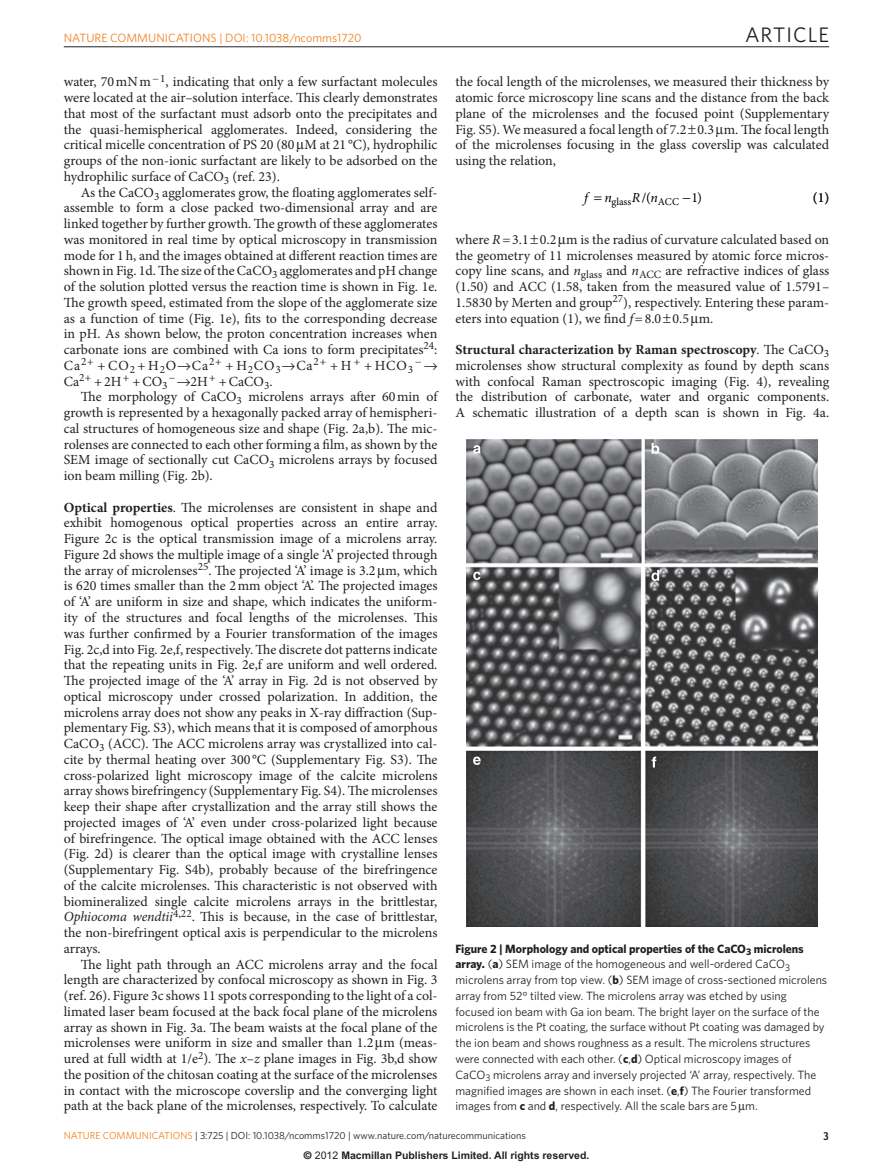
<style>
.page{position:relative;width:893px;height:1174px;background:#fff}
.page>*{position:absolute;margin:0;border:0;box-sizing:border-box;transform-origin:0 0}
.t1{font:21px "Whitney";letter-spacing:.05em;color:#231f20}
.pPara{font:13.95px/15.8px "Minion Pro";color:#231f20;text-align:justify}
.pSec2ttl{font:13.95px/15.8px "Minion Pro";color:#231f20;text-align:justify}
.pSec_1and2{font:13.95px/15.8px "Minion Pro";color:#231f20;text-align:justify}
.t2{font:13.95px "Minion Pro";color:#000}
.t3{font:italic 13.95px "Minion Pro";color:#000}
.pFigureCaption{font:12px/15.8px "Whitney";color:#231f20}
.pDoiLRH2{font:12px "Whitney";color:#f1801f}
.pPara-2{font:11.1px "Minion Pro";color:#231f20}
.t4{font:700 10.5px "Arial";color:#231f20}
.t5{font:10.5px "Minion Pro";color:#000}
.pDoiLRH{font:10.2px "Whitney";color:#231f20}
.pDoiLRH-2{font:10.2px "Whitney";color:#f1801f}
.s1{font-weight:700}
.s2{font-style:italic}
.s3{color:#f1801f}
.s4{font-family:"Helvetica"}
.s5{font-weight:400}
</style>
<div class="page">
<hr style="left:64px;top:47px;width:765px;height:1px;background:#231f20">
<img style="left:467px;top:440px;width:351px;height:486px">
<svg style="left:473px;top:445px;width:8px;height:8px"></svg>
<svg style="left:652px;top:443px;width:7px;height:11px"></svg>
<svg style="left:473px;top:571px;width:8px;height:9px"></svg>
<svg style="left:651px;top:570px;width:8px;height:11px"></svg>
<svg style="left:473px;top:756px;width:8px;height:9px"></svg>
<svg style="left:652px;top:756px;width:4px;height:11px"></svg>
<p class="pDoiLRH2" style="left:64px;top:31px;width:108px">nature communicati</p>
<p class="pDoiLRH2" style="left:193px;top:31px;width:170px">ons | DOI: 10.1038/ncomms1720</p>
<p class="pSec_1and2" style="left:64px;top:74px;width:375px">water, 70mNm<sup>−1</sup>, indicating that only a few surfactant molecules were located at the air–solution interface. This clearly demonstrates that most of the surfactant must adsorb onto the precipitates and the quasi-hemispherical agglomerates. Indeed, considering the critical micelle concentration of PS 20 (80 M at 21 °C), hydrophilic groups of the non-ionic surfactant are likely to be adsorbed on the hydrophilic surface of CaCO<sub>3</sub> (ref. 23).</p>
<p class="pPara" style="left:64px;top:184px;width:375px;text-indent:17px">As the CaCO<sub>3</sub> agglomerates grow, the floating agglomerates self&shy;assemble to form a close packed two-dimensional array and are linked together by further growth. The growth of these agglomerates was monitored in real time by optical microscopy in transmission mode for 1h, and the images obtained at different reaction times are shown in Fig. 1d. The size of the CaCO<sub>3</sub> agglomerates and pH change of the solution plotted versus the reaction time is shown in Fig. 1e.<br>The growth speed, estimated from the slope of the agglomerate size as a function of time (Fig. 1e), fits to the corresponding decrease in pH. As shown below, the proton concentration increases when carbonate ions are combined with Ca ions to form precipitates<sup>24</sup>:<br>Ca<sup>2+</sup> +CO<sub>2</sub> +H<sub>2</sub>O→Ca<sup>2+</sup> +H<sub>2</sub>CO<sub>3</sub>→Ca<sup>2+</sup> +H <sup>+</sup> +HCO<sub>3</sub></p>
<p class="pPara-2" style="left:415px;top:354px;width:24px">−→</p>
<p class="pPara" style="left:64px;top:373px;width:210px">Ca<sup>2+</sup> +2H<sup>+</sup> +CO<sub>3</sub><sup>−</sup>→2H<sup>+</sup> +CaCO<sub>3</sub>.</p>
<p class="pPara" style="left:64px;top:389px;width:375px;text-indent:17px">The morphology of CaCO<sub>3</sub> microlens arrays after 60min of growth is represented by a hexagonally packed array of hemispheri&shy;cal structures of homogeneous size and shape (Fig. 2a,b). The mic&shy;rolenses are connected to each other forming a film, as shown by the SEM image of sectionally cut CaCO<sub>3</sub> microlens arrays by focused ion beam milling (Fig. 2b).</p>
<p class="pSec2ttl" style="left:64px;top:499px;width:375px"><span class="s1">Optical properties</span>. The microlenses are consistent in shape and exhibit homogenous optical properties across an entire array.<br>Figure 2c is the optical transmission image of a microlens array.<br>Figure 2d shows the multiple image of a single ‘A’ projected through the array of microlenses<sup>25</sup>. The projected ‘A’ image is 3.2 m, which is 620 times smaller than the 2mm object ‘A’. The projected images of ‘A’ are uniform in size and shape, which indicates the uniform&shy;ity of the structures and focal lengths of the microlenses. This was further confirmed by a Fourier transformation of the images Fig. 2c,d into Fig. 2e,f, respectively. The discrete dot patterns indicate that the repeating units in Fig. 2e,f are uniform and well ordered.<br>The projected image of the ‘A’ array in Fig. 2d is not observed by optical microscopy under crossed polarization. In addition, the microlens array does not show any peaks in X-ray diffraction (Sup&shy;plementary Fig. S3), which means that it is composed of amorphous CaCO<sub>3</sub> (ACC). The ACC microlens array was crystallized into cal&shy;cite by thermal heating over 300 °C (Supplementary Fig. S3). The cross-polarized light microscopy image of the calcite microlens array shows birefringency (Supplementary Fig. S4). The microlenses keep their shape after crystallization and the array still shows the projected images of ‘A’ even under cross-polarized light because of birefringence. The optical image obtained with the ACC lenses (Fig. 2d) is clearer than the optical image with crystalline lenses (Supplementary Fig. S4b), probably because of the birefringence of the calcite microlenses. This characteristic is not observed with biomineralized single calcite microlens arrays in the brittlestar, <span class="s2">Ophiocoma wendtii</span><sup>4,22</sup>. This is because, in the case of brittlestar, the non-birefringent optical axis is perpendicular to the microlens arrays.</p>
<p class="pPara" style="left:64px;top:956px;width:375px;text-indent:17px">The light path through an ACC microlens array and the focal length are characterized by confocal microscopy as shown in Fig. 3 (ref. 26). Figure 3c shows 11 spots corresponding to the light of a col&shy;limated laser beam focused at the back focal plane of the microlens array as shown in Fig. 3a. The beam waists at the focal plane of the microlenses were uniform in size and smaller than 1.2 m (meas&shy;ured at full width at 1/e<sup>2</sup>). The <span class="s2">x</span>–<span class="s2">z</span> plane images in Fig. 3b,d show the position of the chitosan coating at the surface of the microlenses in contact with the microscope coverslip and the converging light path at the back plane of the microlenses, respectively. To calculate</p>
<p class="t1" style="left:745px;top:22px;width:86px">ARTICLE</p>
<p class="pPara" style="left:455px;top:74px;width:375px">the focal length of the microlenses, we measured their thickness by atomic force microscopy line scans and the distance from the back plane of the microlenses and the focused point (Supplementary Fig. S5). We measured a focal length of 7.2 0.3 m. The focal length of the microlenses focusing in the glass coverslip was calculated using the relation,</p>
<p class="t5" style="left:584px;top:195px;width:48px"><sup>f</sup> <sup>n</sup>glass</p>
<p class="t5" style="left:658px;top:195px;width:9px">A</p>
<p class="pSec2ttl" style="left:813px;top:189px;width:18px">(1)</p>
<p class="t2" style="left:642px;top:188px;width:62px">/( <sub>CC</sub> −1)</p>
<p class="pPara" style="left:455px;top:231px;width:375px">where <span class="s2">R</span>=3.1 0.2 m is the radius of curvature calculated based on the geometry of 11 microlenses measured by atomic force micros&shy;copy line scans, and <span class="s2">n</span><sub>glass</sub> and <span class="s2">n</span><sub>ACC</sub> are refractive indices of glass (1.50) and ACC (1.58, taken from the measured value of 1.5791– 1.5830 by Merten and group<sup>27</sup>), respectively. Entering these param&shy;eters into equation (1), we find <span class="s2">f</span>=8.0 0.5 m.</p>
<p class="pSec2ttl" style="left:455px;top:342px;width:375px"><span class="s1">Structural characterization by Raman spectroscopy</span>. The CaCO<sub>3 </sub>microlenses show structural complexity as found by depth scans with confocal Raman spectroscopic imaging (Fig. 4), revealing the distribution of carbonate, water and organic components.<br>A schematic illustration of a depth scan is shown in Fig. 4a.</p>
<p class="t3" style="left:632px;top:188px;width:28px">R n</p>
<p class="pFigureCaption" style="left:455px;top:940px;width:373px"><span class="s1">Figure 2 | Morphology and optical properties of the CaCO</span><sub>3</sub> <span class="s1">microlens array.</span> (<span class="s1">a</span>) SEM image of the homogeneous and well-ordered CaCO<sub>3 </sub>microlens array from top view. (<span class="s1">b</span>) SEM image of cross-sectioned microlens array from 52° tilted view. The microlens array was etched by using focused ion beam with Ga ion beam. The bright layer on the surface of the microlens is the Pt coating, the surface without Pt coating was damaged by the ion beam and shows roughness as a result. The microlens structures were connected with each other. (<span class="s1">c</span>,<span class="s1">d</span>) Optical microscopy images of CaCO<sub>3</sub> microlens array and inversely projected ‘A’ array, respectively. The magnified images are shown in each inset. (<span class="s1">e</span>,<span class="s1">f</span>) The Fourier transformed images from <span class="s1">c</span> and <span class="s1">d</span>, respectively. All the scale bars are 5 m.</p>
<p class="pDoiLRH-2" style="left:64px;top:1129px;width:91px">nature communicati</p>
<p class="pDoiLRH" style="left:173px;top:1129px;width:354px"><span class="s3">ons</span> | 3:725 | DOI: 10.1038/ncomms1720 | www.nature.com/naturecommunications</p>
<p class="t4" style="left:304px;top:1149px;width:287px"><span class="s4">©</span> <span class="s5">2012</span> Macmillan Publishers Limited. All rights reserved.</p>
</div>
